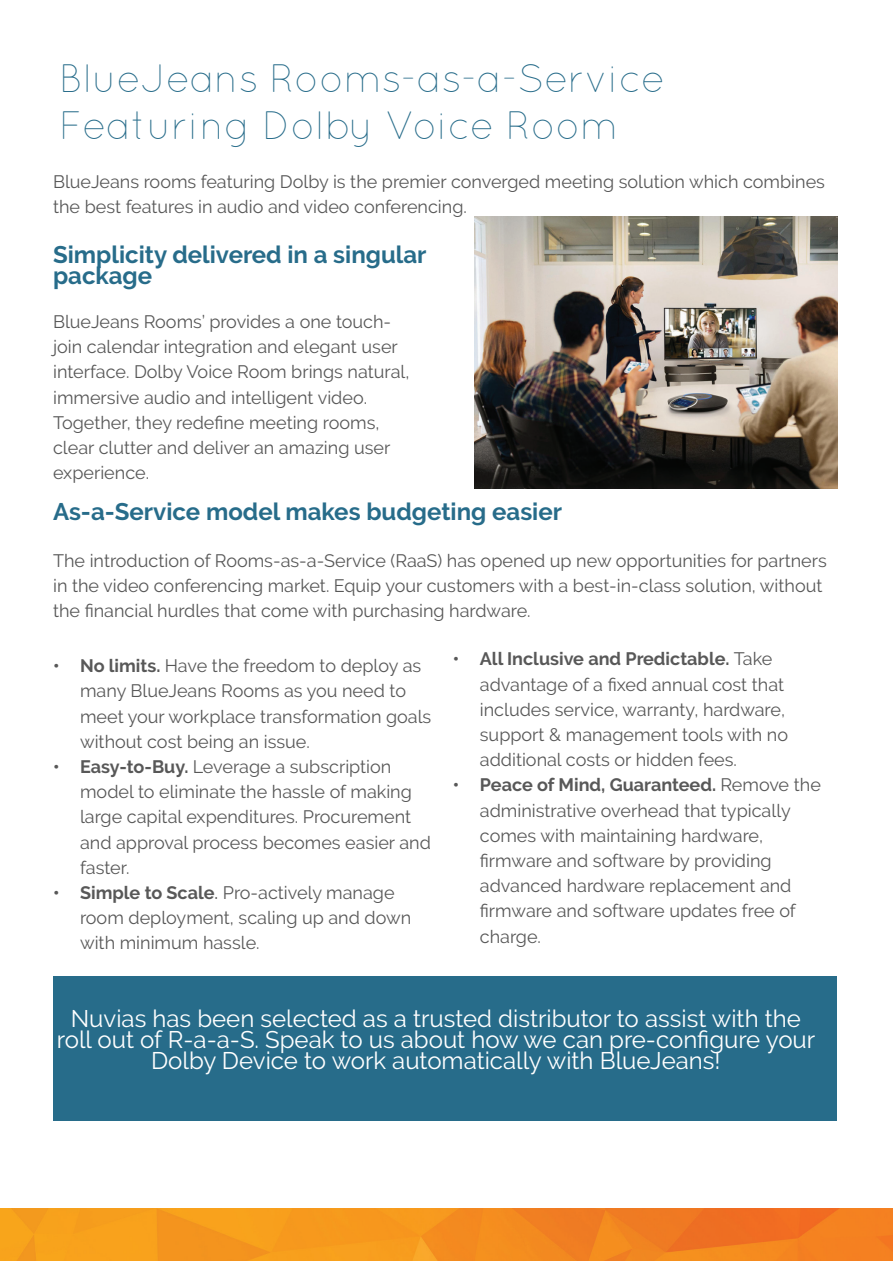
<style>
.page{position:relative;width:893px;height:1263px;background:#fff}
.page>*{position:absolute;margin:0;border:0;box-sizing:border-box;transform-origin:0 0}
.t1{font:300 39.6px/47.5px "Quicksand";color:#276c8a}
.t2{font:24px/21px "Raleway";color:#fff;text-align:center}
.t3{font:700 24px/21px "Raleway";color:#276c8a}
.t4{font:18px/25.2px "Raleway";color:#585858}
.s1{font-weight:700}
.s2{font-weight:500}
</style>
<div class="page">
<div style="left:53px;top:976px;width:783px;height:145px;background:#276c8a"></div>
<img style="left:0;top:1209px;width:893px;height:51px">
<img style="left:475px;top:217px;width:363px;height:271px">
<h1 class="t1" style="left:59px;top:54px;width:608px">BlueJeans Rooms-as-a-Service<br>Featuring Dolby Voice Room</h1>
<p class="t4" style="left:53px;top:169px;width:773px">BlueJeans rooms featuring Dolby is the premier converged meeting solution which combines the best features in audio and video conferencing.</p>
<h2 class="t3" style="left:53px;top:245px;width:375px">Simplicity delivered in a singular package</h2>
<p class="t4" style="left:53px;top:309px;width:358px">BlueJeans Rooms’ provides a one touch&shy;join calendar integration and elegant user interface. Dolby Voice Room brings natural, immersive audio and intelligent video.<br>Together, they redefine meeting rooms, clear clutter and deliver an amazing user experience.</p>
<h2 class="t3" style="left:53px;top:502px;width:510px">As-a-Service model makes budgeting easier</h2>
<p class="t4" style="left:53px;top:548px;width:775px">The introduction of Rooms-as-a-Service (RaaS) has opened up new opportunities for partners in the video conferencing market. Equip your customers with a best-in-class solution, without the financial hurdles that come with purchasing hardware.</p>
<p class="t4" style="left:80px;top:653px;width:353px;text-indent:-27px"><span class="s1">• No limits.</span> Have the freedom to deploy as many BlueJeans Rooms as you need to meet your workplace transformation goals without cost being an issue.</p>
<p class="t4" style="left:80px;top:754px;width:352px;text-indent:-27px"><span class="s1">• Easy-to-Buy.</span> Leverage a subscription model to eliminate the hassle of making large capital expenditures. Procurement and approval process becomes easier and faster.</p>
<p class="t4" style="left:80px;top:880px;width:333px;text-indent:-27px"><span class="s1">• Simple to Scale</span><span class="s2">.</span> Pro-actively manage room deployment, scaling up and down with minimum hassle.</p>
<p class="t4" style="left:480px;top:646px;width:310px;text-indent:-27px"><span class="s1">• All Inclusive and Predictable.</span> Take advantage of a fixed annual cost that includes service, warranty, hardware, support &amp; management tools with no additional costs or hidden fees.</p>
<p class="t4" style="left:480px;top:772px;width:342px;text-indent:-27px"><span class="s1">• Peace of Mind, Guaranteed.</span> Remove the administrative overhead that typically comes with maintaining hardware, firmware and software by providing advanced hardware replacement and firmware and software updates free of charge.</p>
<h2 class="t2" style="left:57px;top:1008px;width:760px">Nuvias has been selected as a trusted distributor to assist with the roll out of R-a-a-S. Speak to us about how we can pre-configure your<br>Dolby Device to work automatically with BlueJeans!</h2>
</div>
